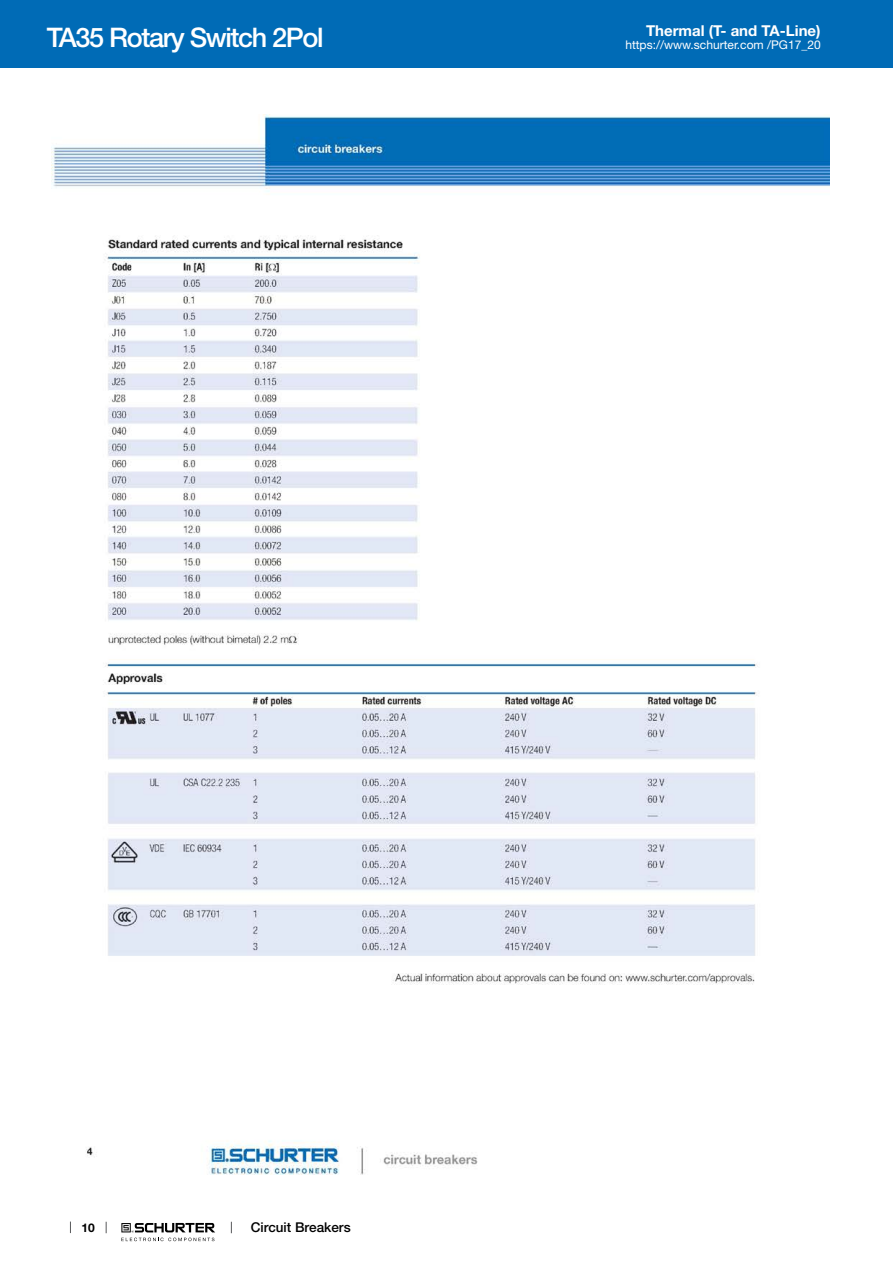
<style>
.page{position:relative;width:893px;height:1263px;background:#fff}
.page>*{position:absolute;margin:0;border:0;box-sizing:border-box;transform-origin:0 0}
.t1{font:500 27px "Helvetica Neue LT";letter-spacing:-.05em;color:#fff}
.t2{font:700 15px "Helvetica Neue LT";color:#fff}
.t3{font:500 13.5px "Helvetica Neue LT";color:#000}
.t4{font:12px "Helvetica Neue LT";color:#fff}
.t5{font:700 12px "Helvetica Neue LT";color:#000}
</style>
<div class="page">
<svg style="left:70px;top:1221px;width:1px;height:12px"></svg>
<svg style="left:121px;top:1223px;width:94px;height:18px"></svg>
<div style="left:0;top:0;width:893px;height:68px;background:#006bb6"></div>
<img style="left:51px;top:114px;width:778px;height:1060px">
<h1 class="t1" style="left:47px;top:21px;width:278px">TA35 Rotary Switch 2Pol</h1>
<p class="t2" style="left:646px;top:21px;width:176px">Thermal (T- and TA-Line)</p>
<p class="t4" style="left:625px;top:38px;width:197px">https://www.schurter.com /PG17_20</p>
<p class="t5" style="left:82px;top:1220px;width:15px">10</p>
<p class="t3" style="left:251px;top:1219px;width:101px">Circuit Breakers</p>
</div>
